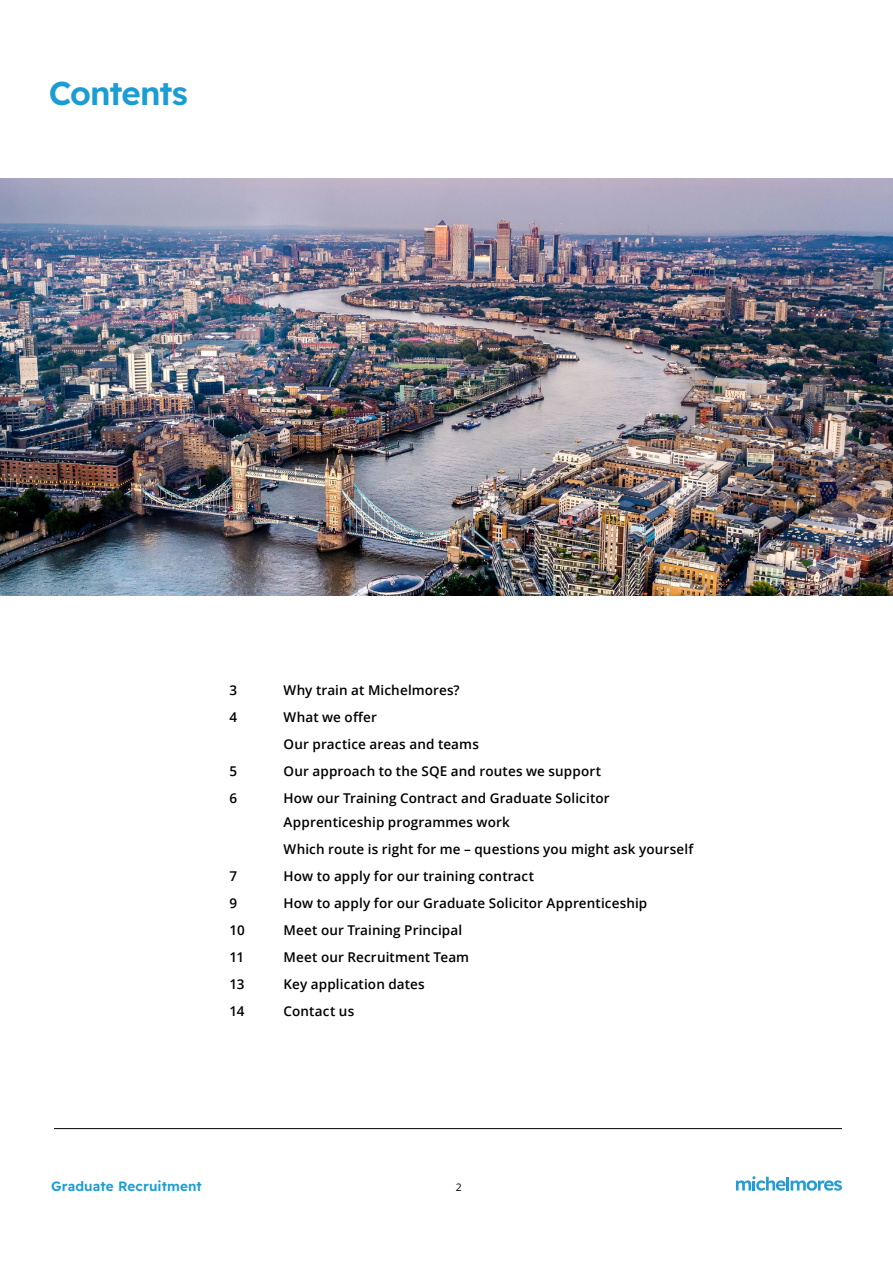
<style>
.page{position:relative;width:893px;height:1263px;background:#fff}
.page>*{position:absolute;margin:0;border:0;box-sizing:border-box;transform-origin:0 0}
.t1{font:33px "Readex Pro";letter-spacing:-.03em;color:#1b9dd4}
.t2{font:600 13.5px/27px "Open Sans";letter-spacing:.01em;color:#000}
.t3{font:13.5px "Readex Pro";letter-spacing:.01em;color:#1b9dd4}
.t4{font:10.5px "Open Sans";color:#000}
</style>
<div class="page">
<img style="left:0;top:179px;width:893px;height:416px">
<svg style="left:736px;top:1176px;width:106px;height:15px"></svg>
<hr style="left:54px;top:1128px;width:788px;height:1px;background:#000">
<h1 class="t1" style="left:49px;top:75px;width:141px">Contents</h1>
<p class="t2" style="left:230px;top:676px;width:9px">3</p>
<p class="t2" style="left:284px;top:676px;width:178px">Why train at Michelmores?</p>
<p class="t2" style="left:230px;top:703px;width:9px">4</p>
<p class="t2" style="left:284px;top:703px;width:197px">What we offer<br>Our practice areas and teams</p>
<p class="t2" style="left:230px;top:757px;width:9px">5</p>
<p class="t2" style="left:284px;top:757px;width:319px">Our approach to the SQE and routes we support</p>
<p class="t2" style="left:230px;top:784px;width:9px">6</p>
<p class="t2" style="left:284px;top:786px;width:327px;line-height:24px">How our Training Contract and Graduate Solicitor<br>Apprenticeship programmes work</p>
<p class="t2" style="left:284px;top:835px;width:411px">Which route is right for me – questions you might ask yourself</p>
<p class="t2" style="left:230px;top:862px;width:9px">7</p>
<p class="t2" style="left:284px;top:862px;width:252px">How to apply for our training contract</p>
<p class="t2" style="left:230px;top:889px;width:9px">9</p>
<p class="t2" style="left:284px;top:889px;width:365px">How to apply for our Graduate Solicitor Apprenticeship</p>
<p class="t2" style="left:230px;top:916px;width:17px">10</p>
<p class="t2" style="left:284px;top:916px;width:180px">Meet our Training Principal</p>
<p class="t2" style="left:230px;top:943px;width:16px">11</p>
<p class="t2" style="left:284px;top:943px;width:187px">Meet our Recruitment Team</p>
<p class="t2" style="left:230px;top:970px;width:16px">13</p>
<p class="t2" style="left:284px;top:970px;width:143px">Key application dates</p>
<p class="t2" style="left:230px;top:997px;width:17px">14</p>
<p class="t2" style="left:284px;top:997px;width:72px">Contact us</p>
<p class="t3" style="left:51px;top:1178px;width:152px">Graduate Recruitment</p>
<p class="t4" style="left:456px;top:1180px;width:8px">2</p>
</div>
